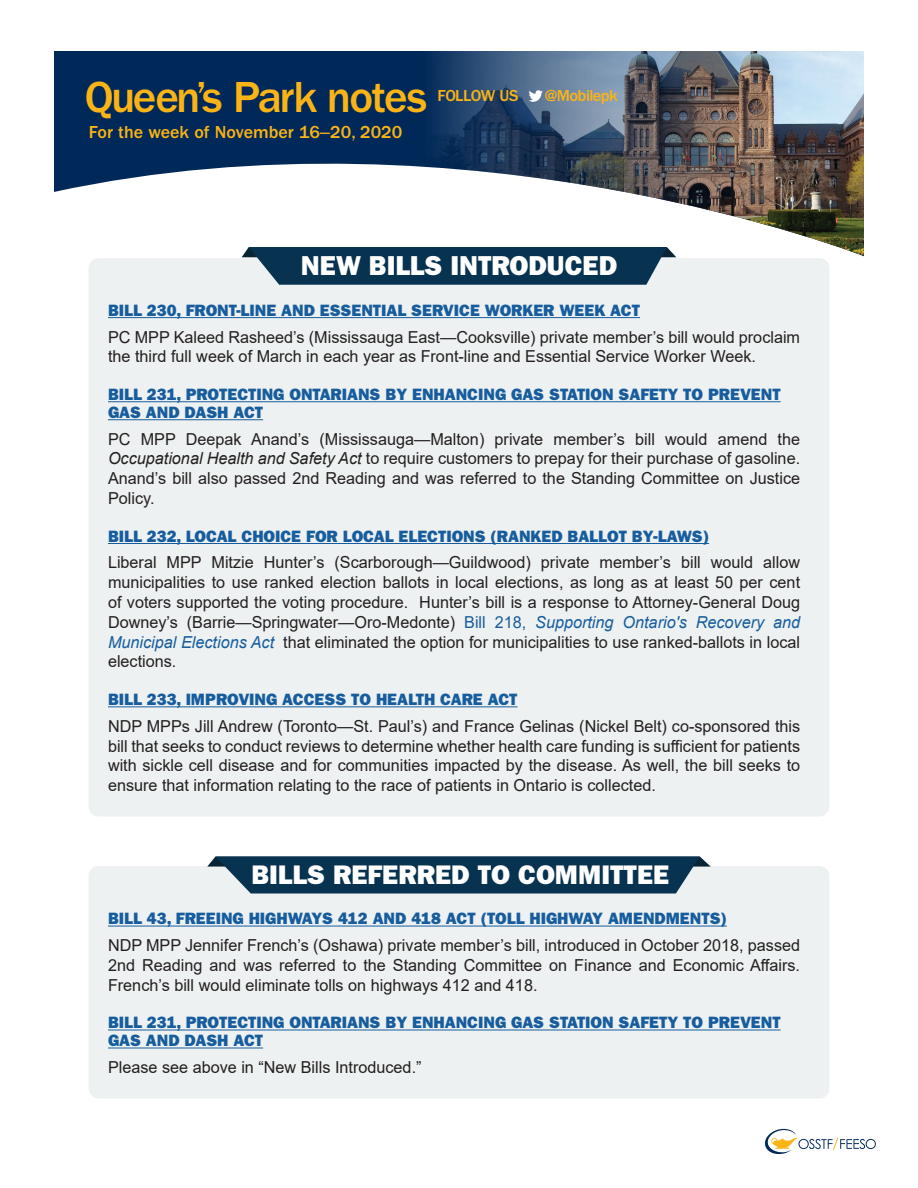
<style>
.page{position:relative;width:918px;height:1188px;background:#fff}
.page>*{position:absolute;margin:0;border:0;box-sizing:border-box;transform-origin:0 0}
.t1{font:500 45px "ITC Franklin Gothic Std";letter-spacing:-.04em;color:#fbb416}
.t2{font:27.45px "ITC Franklin Gothic Std Hvy";color:#fff}
.t3{font:27px "ITC Franklin Gothic Std Hvy";color:#fff}
.t4{font:500 18px "ITC Franklin Gothic Std";color:#fbb416}
.t5{font:16.5px/19.8px "Arial";color:#231f20;text-align:justify}
.t6{font:16.5px/18px "ITC Franklin Gothic Std Hvy";color:#175d9e}
.t7{font:500 16.5px "ITC Franklin Gothic Std";letter-spacing:-.04em;color:#fbb416}
.t8{font:500 16.5px "ITC Franklin Gothic Std";letter-spacing:-.02em;color:#fbb416}
.s1{font-family:"Arial";font-weight:400}
.s2{font-style:italic}
.s3{color:#175d9e}
.s4{font-style:italic;color:#175d9e}
</style>
<div class="page">
<svg style="left:765px;top:1129px;width:111px;height:25px"></svg>
<svg style="left:54px;top:51px;width:371px;height:141px;background:#264871"></svg>
<img style="left:425px;top:51px;width:439px;height:205px">
<svg style="left:529px;top:90px;width:14px;height:12px"></svg>
<div style="left:89px;top:258px;width:740px;height:558px;background:#eef1f1"></div>
<svg style="left:816px;top:258px;width:13px;height:95px"></svg>
<svg style="left:242px;top:247px;width:434px;height:38px;background:#1c435e"></svg>
<hr style="left:108px;top:317px;width:532px;height:1px;background:#175d9e">
<hr style="left:108px;top:401px;width:673px;height:1px;background:#175d9e">
<hr style="left:108px;top:419px;width:155px;height:1px;background:#175d9e">
<hr style="left:108px;top:543px;width:601px;height:1px;background:#175d9e">
<hr style="left:108px;top:706px;width:410px;height:1px;background:#175d9e">
<div style="left:89px;top:866px;width:740px;height:232px;background:#eef1f1"></div>
<svg style="left:816px;top:866px;width:13px;height:95px"></svg>
<svg style="left:207px;top:857px;width:504px;height:37px;background:#1e4560"></svg>
<hr style="left:108px;top:926px;width:619px;height:1px;background:#175d9e">
<hr style="left:108px;top:1030px;width:673px;height:1px;background:#175d9e">
<hr style="left:108px;top:1048px;width:155px;height:1px;background:#175d9e">
<h1 class="t1" style="left:85px;top:72px;width:344px">Queen’s Park notes</h1>
<p class="t8" style="left:438px;top:86px;width:82px">FOLLOW US</p>
<p class="t7" style="left:545px;top:86px;width:74px">@Mobilepk</p>
<p class="t4" style="left:89px;top:122px;width:315px">For the week of November 16<span class="s1">–</span>20, 2020</p>
<h2 class="t2" style="left:301px;top:250px;width:318px">NEW BILLS INTRODUCED</h2>
<p class="t6" style="left:108px;top:301px;width:534px">BILL 230, FRONT-LINE AND ESSENTIAL SERVICE WORKER WEEK ACT</p>
<p class="t5" style="left:108px;top:327px;width:694px">PC MPP Kaleed Rasheed’s (Mississauga East—Cooksville) private member’s bill would proclaim the third full week of March in each year as Front-line and Essential Service Worker Week.</p>
<p class="t6" style="left:108px;top:385px;width:674px">BILL 231, PROTECTING ONTARIANS BY ENHANCING GAS STATION SAFETY TO PREVENT<br>GAS AND DASH ACT</p>
<p class="t5" style="left:108px;top:429px;width:694px">PC MPP Deepak Anand’s (Mississauga—Malton) private member’s bill would amend the <span class="s2">Occupational Health and Safety Act</span> to require customers to prepay for their purchase of gasoline.<br>Anand’s bill also passed 2nd Reading and was referred to the Standing Committee on Justice Policy.</p>
<p class="t6" style="left:108px;top:527px;width:603px">BILL 232, LOCAL CHOICE FOR LOCAL ELECTIONS (RANKED BALLOT BY-LAWS)</p>
<p class="t5" style="left:108px;top:553px;width:694px">Liberal MPP Mitzie Hunter’s (Scarborough—Guildwood) private member’s bill would allow municipalities to use ranked election ballots in local elections, as long as at least 50 per cent of voters supported the voting procedure. Hunter’s bill is a response to Attorney-General Doug Downey’s (Barrie—Springwater—Oro-Medonte) <span class="s3">Bill 218,</span> <span class="s4">Supporting Ontario's Recovery and Municipal Elections Act</span> that eliminated the option for municipalities to use ranked-ballots in local elections.</p>
<p class="t6" style="left:108px;top:691px;width:411px">BILL 233, IMPROVING ACCESS TO HEALTH CARE ACT</p>
<p class="t5" style="left:108px;top:716px;width:694px">NDP MPPs Jill Andrew (Toronto—St. Paul’s) and France Gelinas (Nickel Belt) co-sponsored this bill that seeks to conduct reviews to determine whether health care funding is sufficient for patients with sickle cell disease and for communities impacted by the disease. As well, the bill seeks to ensure that information relating to the race of patients in Ontario is collected.</p>
<h3 class="t3" style="left:252px;top:859px;width:419px">BILLS REFERRED TO COMMITTEE</h3>
<p class="t6" style="left:108px;top:910px;width:620px">BILL 43, FREEING HIGHWAYS 412 AND 418 ACT (TOLL HIGHWAY AMENDMENTS)</p>
<p class="t5" style="left:108px;top:935px;width:694px">NDP MPP Jennifer French’s (Oshawa) private member’s bill, introduced in October 2018, passed 2nd Reading and was referred to the Standing Committee on Finance and Economic Affairs.<br>French’s bill would eliminate tolls on highways 412 and 418.</p>
<p class="t6" style="left:108px;top:1014px;width:674px">BILL 231, PROTECTING ONTARIANS BY ENHANCING GAS STATION SAFETY TO PREVENT<br>GAS AND DASH ACT</p>
<p class="t5" style="left:108px;top:1057px;width:315px">Please see above in “New Bills Introduced.”</p>
</div>
